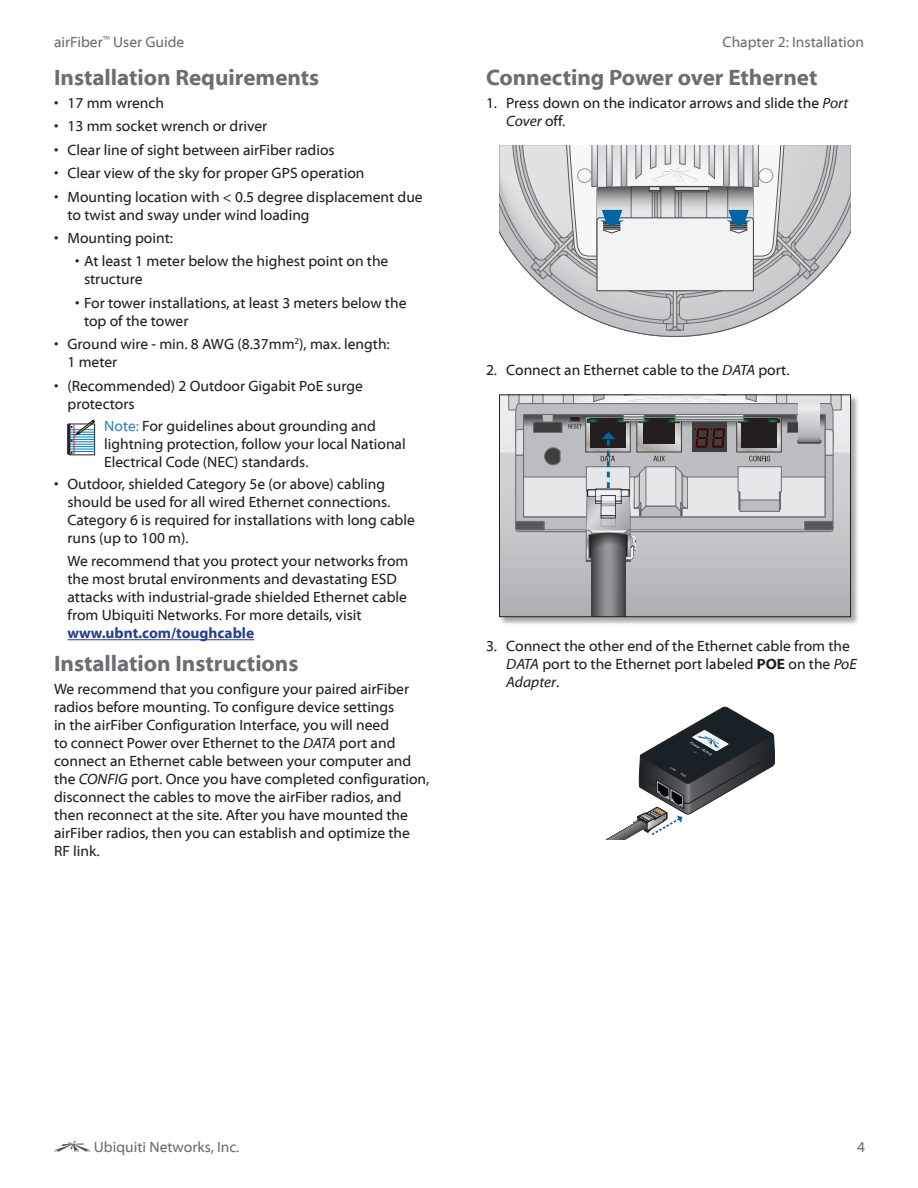
<style>
.page{position:relative;width:918px;height:1188px;background:#fff}
.page>*{position:absolute;margin:0;border:0;box-sizing:border-box;transform-origin:0 0}
.t1{font:700 22.5px "Myriad Web Pro";color:#6c6d70}
.t2{font:15px/18px "Myriad Web Pro";color:#231f20}
.t3{font:15px "Myriad Web Pro";color:#6c6d70}
.t4{font:700 15px "Myriad Web Pro";color:#253f8e}
.s1{color:#3484ba}
.s2{font-style:italic}
.s3{font-weight:700}
</style>
<div class="page">
<svg style="left:54px;top:1141px;width:37px;height:11px"></svg>
<hr style="left:68px;top:639px;width:186px;height:1px;background:#253f8e">
<svg style="left:68px;top:420px;width:27px;height:34px"></svg>
<svg style="left:613px;top:327px;width:124px;height:10px"></svg>
<svg style="left:663px;top:327px;width:24px;height:4px"></svg>
<svg style="left:563px;top:303px;width:224px;height:24px"></svg>
<svg style="left:500px;top:145px;width:350px;height:158px"></svg>
<div style="left:499px;top:394px;width:361px;height:232px;background:#231f20;opacity:.4"></div>
<div style="left:500px;top:453px;width:350px;height:164px;background:linear-gradient(to bottom,#d6d7d8,#b1b2b5)"></div>
<div style="left:500px;top:395px;width:350px;height:53px;background:#ebebed"></div>
<div style="left:833px;top:448px;width:17px;height:5px;background:#e8e9ea"></div>
<div style="left:500px;top:448px;width:16px;height:5px;background:#e8e9ea"></div>
<svg style="left:509px;top:396px;width:332px;height:219px;background:#afb0b2"></svg>
<div style="left:499px;top:394px;width:352px;height:223px;border:1px solid #241e1b"></div>
<svg style="left:605px;top:706px;width:170px;height:134px"></svg>
<p class="t3" style="left:54px;top:33px;width:132px">airFiber<sup>™</sup> User Guide</p>
<p class="t3" style="left:723px;top:33px;width:143px">Chapter 2: Installation</p>
<h1 class="t1" style="left:54px;top:65px;width:267px">Installation Requirements</h1>
<p class="t2" style="left:54px;top:94px;width:112px">• 17 mm wrench</p>
<p class="t2" style="left:54px;top:118px;width:215px">• 13 mm socket wrench or driver</p>
<p class="t2" style="left:54px;top:141px;width:282px">• Clear line of sight between airFiber radios</p>
<p class="t2" style="left:54px;top:165px;width:312px">• Clear view of the sky for proper GPS operation</p>
<p class="t2" style="left:68px;top:188px;width:357px;text-indent:-14px">• Mounting location with &lt; 0.5 degree displacement due to twist and sway under wind loading</p>
<p class="t2" style="left:54px;top:229px;width:121px">• Mounting point:</p>
<p class="t2" style="left:84px;top:253px;width:306px;text-indent:-9px">• At least 1 meter below the highest point on the structure</p>
<p class="t2" style="left:84px;top:294px;width:324px;text-indent:-9px">• For tower installations, at least 3 meters below the top of the tower</p>
<p class="t2" style="left:68px;top:336px;width:324px;text-indent:-14px">• Ground wire - min. 8 AWG (8.37mm<sup>2</sup>), max. length:<br>1 meter</p>
<p class="t2" style="left:68px;top:377px;width:297px;text-indent:-13px">• (Recommended) 2 Outdoor Gigabit PoE surge protectors</p>
<p class="t2" style="left:104px;top:418px;width:303px"><span class="s1">Note:</span> For guidelines about grounding and lightning protection, follow your local National<br>Electrical Code (NEC) standards.</p>
<p class="t2" style="left:68px;top:475px;width:349px;text-indent:-14px">• Outdoor, shielded Category 5e (or above) cabling should be used for all wired Ethernet connections.<br>Category 6 is required for installations with long cable runs (up to 100 m).</p>
<p class="t2" style="left:68px;top:553px;width:342px">We recommend that you protect your networks from the most brutal environments and devastating ESD attacks with industrial‑grade shielded Ethernet cable from Ubiquiti Networks. For more details, visit</p>
<p class="t4" style="left:68px;top:625px;width:188px">www.ubnt.com/toughcable</p>
<h1 class="t1" style="left:54px;top:651px;width:246px">Installation Instructions</h1>
<p class="t2" style="left:54px;top:680px;width:377px">We recommend that you configure your paired airFiber radios before mounting. To configure device settings<br>in the airFiber Configuration Interface, you will need<br>to connect Power over Ethernet to the <span class="s2">DATA</span> port and connect an Ethernet cable between your computer and the <span class="s2">CONFIG</span> port. Once you have completed configuration, disconnect the cables to move the airFiber radios, and then reconnect at the site. After you have mounted the airFiber radios, then you can establish and optimize the RF link.</p>
<h1 class="t1" style="left:486px;top:65px;width:333px">Connecting Power over Ethernet</h1>
<p class="t2" style="left:506px;top:94px;width:344px;text-indent:-20px">1. Press down on the indicator arrows and slide the <span class="s2">Port<br>Cover</span> off.</p>
<p class="t2" style="left:486px;top:362px;width:305px">2. Connect an Ethernet cable to the <span class="s2">DATA</span> port.</p>
<p class="t2" style="left:506px;top:638px;width:352px;text-indent:-20px">3. Connect the other end of the Ethernet cable from the<br><span class="s2">DATA</span> port to the Ethernet port labeled <span class="s3">POE</span> on the <span class="s2">PoE<br>Adapter</span>.</p>
<p class="t3" style="left:94px;top:1139px;width:147px">Ubiquiti Networks, Inc.</p>
<p class="t3" style="left:857px;top:1139px;width:9px">4</p>
</div>
